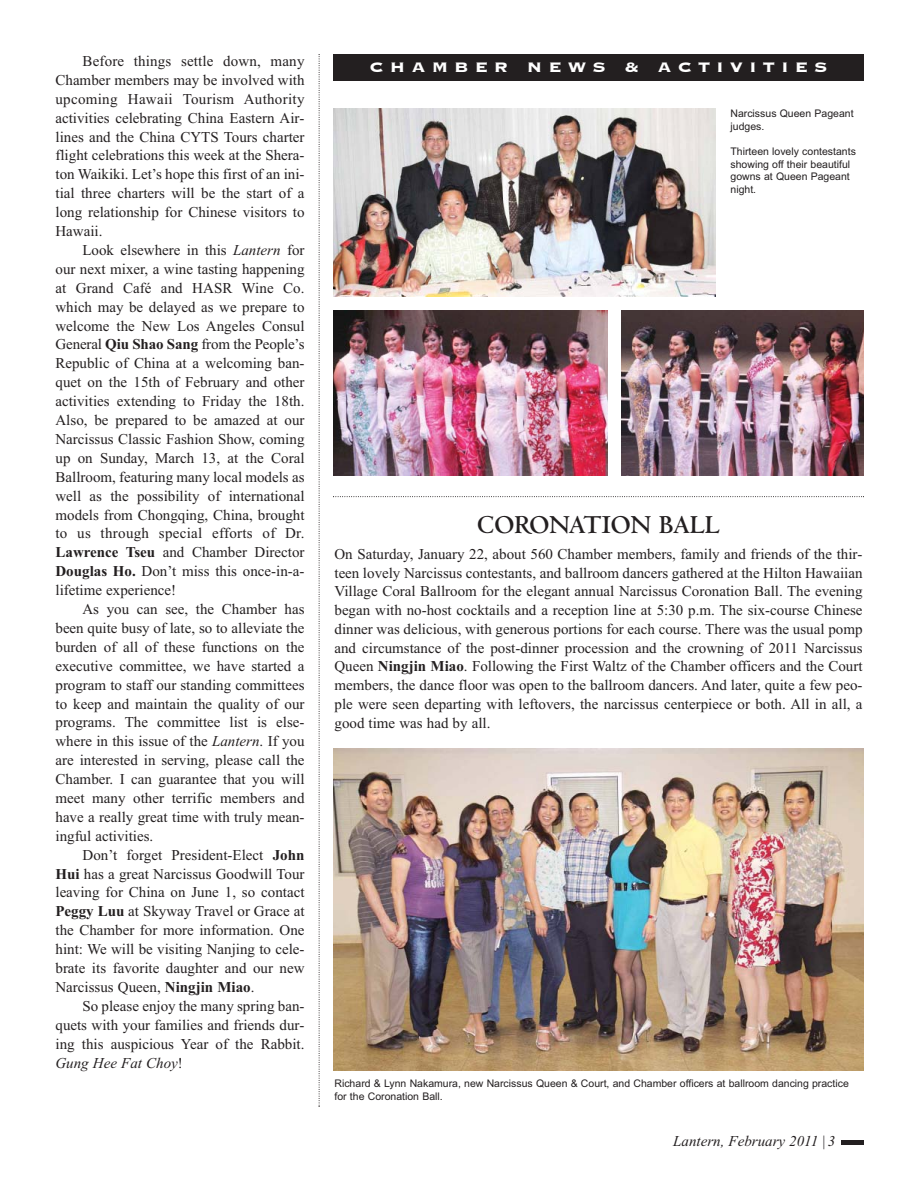
<style>
.page{position:relative;width:918px;height:1188px;background:#fff}
.page>*{position:absolute;margin:0;border:0;box-sizing:border-box;transform-origin:0 0}
.t1{font:700 27px "Centaur";color:#231f20}
.t2{font:700 18px "Copperplate";letter-spacing:.305em;color:#fff;scale:1.1 1}
.t3{font:15px/18.9px "Times New Roman";color:#231f20;text-align:justify}
.t4{font:italic 15px "Times New Roman";color:#231f20}
.t5{font:10.5px/12.6px "Arial";color:#231f20}
.s1{font-style:italic}
.s2{font-weight:700}
</style>
<div class="page">
<svg style="left:319px;top:54px;width:1px;height:1053px"></svg>
<hr style="left:842px;top:1140px;width:22px;height:4px;background:#231f20">
<img style="left:333px;top:108px;width:383px;height:189px">
<img style="left:333px;top:310px;width:274px;height:165px">
<img style="left:621px;top:310px;width:243px;height:165px">
<div style="left:333px;top:54px;width:531px;height:27px;background:#231f20"></div>
<svg style="left:333px;top:496px;width:531px;height:1px"></svg>
<img style="left:333px;top:748px;width:531px;height:323px">
<p class="t3" style="left:56px;top:53px;width:251px;text-indent:27px">Before things settle down, many Chamber members may be involved with upcoming Hawaii Tourism Authority activities celebrating China Eastern Air&shy;lines and the China CYTS Tours charter flight celebrations this week at the Shera&shy;ton Waikiki. Let’s hope this first of an ini&shy;tial three charters will be the start of a long relationship for Chinese visitors to Hawaii.</p>
<p class="t3" style="left:56px;top:242px;width:251px;text-indent:27px">Look elsewhere in this <span class="s1">Lantern</span> for our next mixer, a wine tasting happening at Grand Café and HASR Wine Co. which may be delayed as we prepare to welcome the New Los Angeles Consul General <span class="s2">Qiu Shao Sang</span> from the People’s Republic of China at a welcoming ban&shy;quet on the 15th of February and other activities extending to Friday the 18th.<br>Also, be prepared to be amazed at our Narcissus Classic Fashion Show, coming up on Sunday, March 13, at the Coral Ballroom, featuring many local models as well as the possibility of international models from Chongqing, China, brought to us through special efforts of Dr.<br><span class="s2">Lawrence Tseu</span> and Chamber Director <span class="s2">Douglas Ho.</span> Don’t miss this once-in-a&shy;lifetime experience!</p>
<p class="t3" style="left:56px;top:601px;width:251px;text-indent:27px">As you can see, the Chamber has been quite busy of late, so to alleviate the burden of all of these functions on the executive committee, we have started a program to staff our standing committees to keep and maintain the quality of our programs. The committee list is else&shy;where in this issue of the <span class="s1">Lantern</span>. If you are interested in serving, please call the Chamber. I can guarantee that you will meet many other terrific members and have a really great time with truly mean&shy;ingful activities.</p>
<p class="t3" style="left:56px;top:847px;width:251px;text-indent:27px">Don’t forget President-Elect <span class="s2">John Hui</span> has a great Narcissus Goodwill Tour leaving for China on June 1, so contact <span class="s2">Peggy Luu</span> at Skyway Travel or Grace at the Chamber for more information. One hint: We will be visiting Nanjing to cele&shy;brate its favorite daughter and our new Narcissus Queen, <span class="s2">Ningjin Miao</span>.</p>
<p class="t3" style="left:56px;top:998px;width:251px;text-indent:27px">So please enjoy the many spring ban&shy;quets with your families and friends dur&shy;ing this auspicious Year of the Rabbit.<br><span class="s1">Gung Hee Fat Choy</span>!</p>
<p class="t2" style="left:370px;top:56px;width:418px">CHAMBER NEWS &amp; ACTIVITIES</p>
<p class="t5" style="left:730px;top:108px;width:125px">Narcissus Queen Pageant judges.</p>
<p class="t5" style="left:730px;top:146px;width:127px">Thirteen lovely contestants showing off their beautiful gowns at Queen Pageant night.</p>
<h1 class="t1" style="left:477px;top:514px;width:244px">CORONATION BALL</h1>
<p class="t3" style="left:334px;top:546px;width:530px">On Saturday, January 22, about 560 Chamber members, family and friends of the thir&shy;teen lovely Narcissus contestants, and ballroom dancers gathered at the Hilton Hawaiian Village Coral Ballroom for the elegant annual Narcissus Coronation Ball. The evening began with no-host cocktails and a reception line at 5:30 p.m. The six-course Chinese dinner was delicious, with generous portions for each course. There was the usual pomp and circumstance of the post-dinner procession and the crowning of 2011 Narcissus Queen <span class="s2">Ningjin Miao</span>. Following the First Waltz of the Chamber officers and the Court members, the dance floor was open to the ballroom dancers. And later, quite a few peo&shy;ple were seen departing with leftovers, the narcissus centerpiece or both. All in all, a good time was had by all.</p>
<p class="t5" style="left:334px;top:1078px;width:516px">Richard &amp; Lynn Nakamura, new Narcissus Queen &amp; Court, and Chamber officers at ballroom dancing practice for the Coronation Ball.</p>
<p class="t4" style="left:673px;top:1135px;width:164px">Lantern, February 2011 |3</p>
</div>
